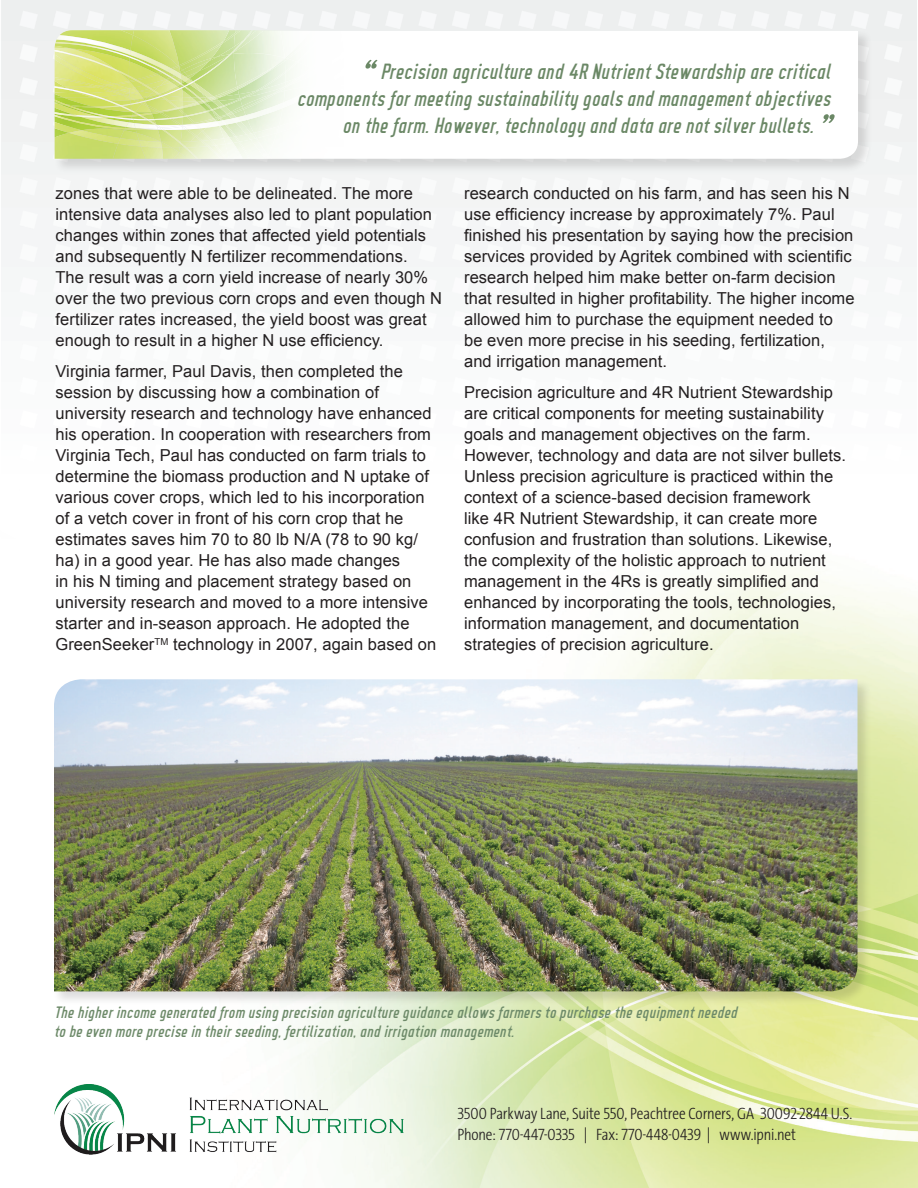
<style>
.page{position:relative;width:918px;height:1188px;background:#fff}
.page>*{position:absolute;margin:0;border:0;box-sizing:border-box;transform-origin:0 0}
.t1{font:italic 24px/27px "CA Geheimagent Normal";letter-spacing:-.01em;color:#6b8866;text-align:right}
.t2{font:italic 18px/19.5px "CA Geheimagent Normal";letter-spacing:-.01em;color:#6d8a69}
.t3{font:16.5px/21px "Arial";letter-spacing:.005em;color:#231f20}
.t4{font:300 16.5px/21px "The Sans Cd OF3";letter-spacing:-.005em;color:#231f20}
.s1{font-size:52.5px}
</style>
<div class="page">
<img style="left:292px;top:565px;width:626px;height:623px">
<div style="left:53px;top:29px;width:820px;height:144px;background:#231f20;opacity:.15"></div>
<svg style="left:350px;top:31px;width:508px;height:128px"></svg>
<img style="left:319px;top:72px;width:10px;height:7px">
<img style="left:271px;top:133px;width:58px;height:26px">
<img style="left:285px;top:30px;width:12px;height:28px">
<img style="left:319px;top:69px;width:10px;height:3px">
<img style="left:319px;top:79px;width:10px;height:7px">
<img style="left:285px;top:85px;width:43px;height:12px">
<img style="left:319px;top:30px;width:10px;height:39px">
<img style="left:297px;top:30px;width:30px;height:32px">
<svg style="left:329px;top:30px;width:21px;height:129px"></svg>
<img style="left:285px;top:97px;width:64px;height:36px">
<svg style="left:268px;top:155px;width:3px;height:4px"></svg>
<img style="left:55px;top:30px;width:38px;height:12px">
<img style="left:55px;top:117px;width:38px;height:42px">
<img style="left:55px;top:116px;width:19px;height:1px">
<img style="left:55px;top:92px;width:38px;height:6px">
<img style="left:79px;top:90px;width:14px;height:7px">
<img style="left:55px;top:72px;width:38px;height:18px">
<img style="left:81px;top:118px;width:12px;height:9px">
<img style="left:74px;top:116px;width:19px;height:2px">
<img style="left:55px;top:100px;width:38px;height:16px">
<svg style="left:55px;top:94px;width:16px;height:12px"></svg>
<img style="left:55px;top:42px;width:2px;height:8px">
<img style="left:55px;top:50px;width:38px;height:22px">
<img style="left:55px;top:88px;width:19px;height:3px">
<img style="left:68px;top:89px;width:19px;height:4px">
<svg style="left:55px;top:86px;width:12px;height:2px"></svg>
<img style="left:82px;top:93px;width:11px;height:4px">
<img style="left:55px;top:77px;width:38px;height:9px">
<img style="left:55px;top:122px;width:27px;height:11px">
<img style="left:69px;top:130px;width:24px;height:14px">
<img style="left:57px;top:35px;width:36px;height:20px">
<img style="left:257px;top:30px;width:28px;height:23px">
<img style="left:257px;top:53px;width:28px;height:8px">
<img style="left:257px;top:61px;width:7px;height:2px">
<img style="left:268px;top:97px;width:17px;height:36px">
<img style="left:268px;top:138px;width:9px;height:17px">
<img style="left:264px;top:59px;width:8px;height:4px">
<img style="left:257px;top:63px;width:15px;height:8px">
<img style="left:257px;top:30px;width:7px;height:22px">
<img style="left:260px;top:91px;width:25px;height:6px">
<img style="left:257px;top:102px;width:27px;height:18px">
<img style="left:257px;top:93px;width:21px;height:17px">
<svg style="left:272px;top:58px;width:47px;height:36px"></svg>
<img style="left:257px;top:71px;width:28px;height:20px">
<img style="left:257px;top:90px;width:3px;height:8px">
<img style="left:268px;top:126px;width:11px;height:12px">
<img style="left:257px;top:114px;width:11px;height:45px">
<svg style="left:93px;top:30px;width:164px;height:129px;background:#d6e499"></svg>
<div style="left:53px;top:678px;width:819px;height:328px;background:#231f20;opacity:.15"></div>
<img style="left:54px;top:679px;width:804px;height:312px">
<img style="left:54px;top:1084px;width:350px;height:70px">
<h1 class="t1" style="left:297px;top:58px;width:535px"><span class="s1">“</span> Precision agriculture and 4R Nutrient Stewardship are critical components for meeting sustainability goals and management objectives on the farm. However, technology and data are not silver bullets.<span class="s1">”</span></h1>
<p class="t3" style="left:56px;top:183px;width:388px">zones that were able to be delineated. The more intensive data analyses also led to plant population changes within zones that affected yield potentials and subsequently N fertilizer recommendations.<br>The result was a corn yield increase of nearly 30% over the two previous corn crops and even though N fertilizer rates increased, the yield boost was great enough to result in a higher N use efficiency.</p>
<p class="t3" style="left:56px;top:361px;width:382px">Virginia farmer, Paul Davis, then completed the session by discussing how a combination of university research and technology have enhanced his operation. In cooperation with researchers from Virginia Tech, Paul has conducted on farm trials to determine the biomass production and N uptake of various cover crops, which led to his incorporation of a vetch cover in front of his corn crop that he estimates saves him 70 to 80 lb N/A (78 to 90 kg/ ha) in a good year. He has also made changes<br>in his N timing and placement strategy based on university research and moved to a more intensive starter and in-season approach. He adopted the GreenSeeker<sup>TM</sup> technology in 2007, again based on</p>
<p class="t3" style="left:464px;top:183px;width:392px">research conducted on his farm, and has seen his N use efficiency increase by approximately 7%. Paul finished his presentation by saying how the precision services provided by Agritek combined with scientific research helped him make better on-farm decision that resulted in higher profitability. The higher income allowed him to purchase the equipment needed to be even more precise in his seeding, fertilization, and irrigation management.</p>
<p class="t3" style="left:464px;top:382px;width:384px">Precision agriculture and 4R Nutrient Stewardship are critical components for meeting sustainability goals and management objectives on the farm.<br>However, technology and data are not silver bullets.<br>Unless precision agriculture is practiced within the context of a science-based decision framework<br>like 4R Nutrient Stewardship, it can create more confusion and frustration than solutions. Likewise, the complexity of the holistic approach to nutrient management in the 4Rs is greatly simplified and enhanced by incorporating the tools, technologies, information management, and documentation strategies of precision agriculture.</p>
<p class="t2" style="left:54px;top:1002px;width:685px">The higher income generated from using precision agriculture guidance allows farmers to purchase the equipment needed to be even more precise in their seeding, fertilization, and irrigation management.</p>
<p class="t4" style="left:457px;top:1104px;width:396px">3500 Parkway Lane, Suite 550, Peachtree Corners, GA 30092-2844 U.S.<br>Phone: 770-447-0335 | Fax: 770-448-0439 | www.ipni.net</p>
</div>
